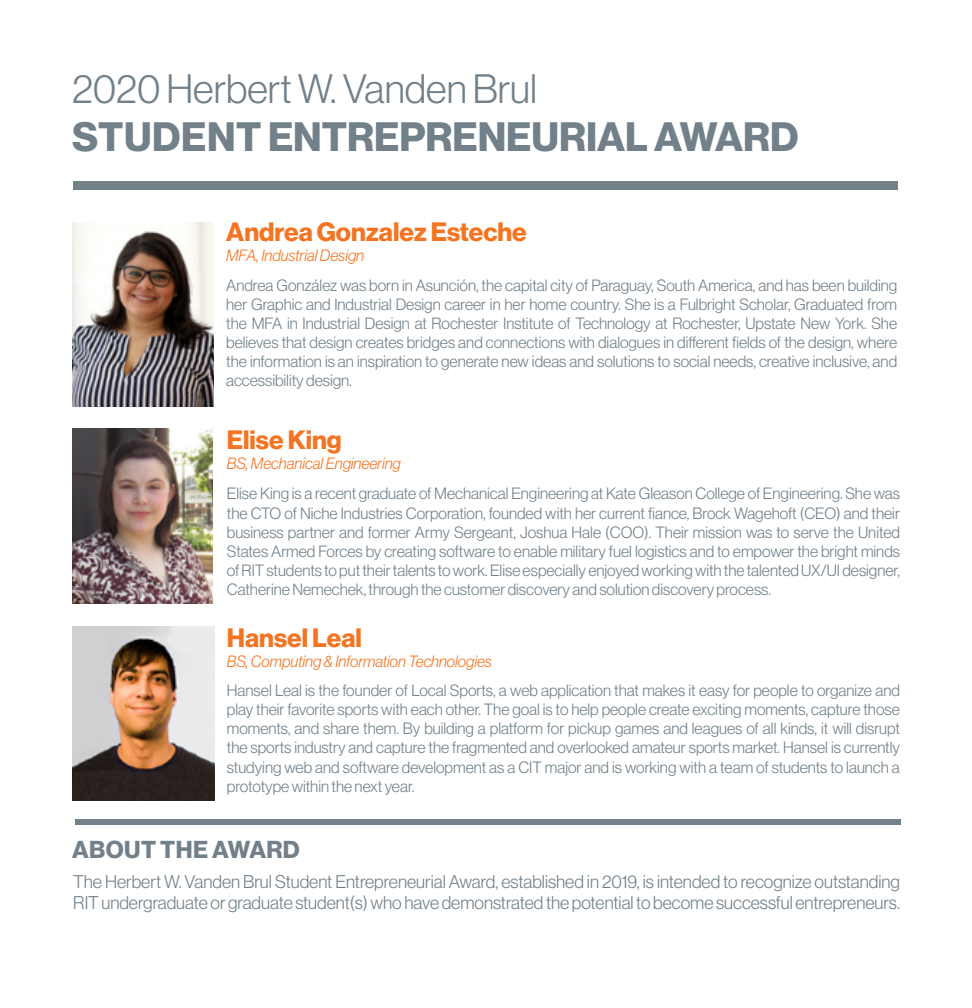
<style>
.page{position:relative;width:972px;height:1008px;background:#fff}
.page>*{position:absolute;margin:0;border:0;box-sizing:border-box;transform-origin:0 0}
.t1{font:40.2px "N Haas Grotesk DS Std 75 Bd";color:#72808a}
.t2{font:40.2px "N Haas Grotesk DS Std 45 Lt";color:#72808a}
.t3{font:26px "N Haas Grotesk DS Std 75 Bd";color:#f47421}
.t4{font:24px "N Haas Grotesk DS Std 75 Bd";letter-spacing:.015em;color:#72808a}
.t5{font:18px/21.6px "N Haas Grotesk DS Std 45 Lt";color:#72808a}
.t6{font:16px/19.2px "N Haas Grotesk DS Std 45 Lt";color:#72808a;text-align:justify}
.t7{font:16px "N Haas Grotesk DS Std 46 Lt It";color:#f47421}
</style>
<div class="page">
<div style="left:73px;top:181px;width:825px;height:9px;background:#72808a"></div>
<img style="left:73px;top:428px;width:140px;height:175px">
<img style="left:72px;top:222px;width:141px;height:184px">
<img style="left:73px;top:627px;width:141px;height:173px">
<div style="left:75px;top:820px;width:825px;height:5px;background:#72808a"></div>
<h1 class="t2" style="left:72px;top:66px;width:467px">2020 Herbert W. Vanden Brul</h1>
<h1 class="t1" style="left:72px;top:114px;width:728px">STUDENT ENTREPRENEURIAL AWARD</h1>
<h2 class="t3" style="left:226px;top:217px;width:302px">Andrea Gonzalez Esteche</h2>
<p class="t7" style="left:226px;top:246px;width:139px">MFA, Industrial Design</p>
<p class="t6" style="left:226px;top:275px;width:673px">Andrea González was born in Asunción, the capital city of Paraguay, South America, and has been building her Graphic and Industrial Design career in her home country. She is a Fulbright Scholar, Graduated from the MFA in Industrial Design at Rochester Institute of Technology at Rochester, Upstate New York. She believes that design creates bridges and connections with dialogues in different fields of the design, where the information is an inspiration to generate new ideas and solutions to social needs, creative inclusive, and accessibility design.</p>
<h2 class="t3" style="left:227px;top:424px;width:116px">Elise King</h2>
<p class="t7" style="left:227px;top:454px;width:175px">BS, Mechanical Engineering</p>
<p class="t6" style="left:227px;top:484px;width:675px">Elise King is a recent graduate of Mechanical Engineering at Kate Gleason College of Engineering. She was the CTO of Niche Industries Corporation, founded with her current fiance, Brock Wagehoft (CEO) and their business partner and former Army Sergeant, Joshua Hale (COO). Their mission was to serve the United States Armed Forces by creating software to enable military fuel logistics and to empower the bright minds of RIT students to put their talents to work. Elise especially enjoyed working with the talented UX/UI designer, Catherine Nemechek, through the customer discovery and solution discovery process.</p>
<h2 class="t3" style="left:227px;top:623px;width:136px">Hansel Leal</h2>
<p class="t7" style="left:227px;top:652px;width:267px">BS, Computing &amp; Information Technologies</p>
<p class="t6" style="left:227px;top:681px;width:675px">Hansel Leal is the founder of Local Sports, a web application that makes it easy for people to organize and play their favorite sports with each other. The goal is to help people create exciting moments, capture those moments, and share them. By building a platform for pickup games and leagues of all kinds, it will disrupt the sports industry and capture the fragmented and overlooked amateur sports market. Hansel is currently studying web and software development as a CIT major and is working with a team of students to launch a prototype within the next year.</p>
<h3 class="t4" style="left:72px;top:836px;width:229px">ABOUT THE AWARD</h3>
<p class="t5" style="left:73px;top:871px;width:828px">The Herbert W. Vanden Brul Student Entrepreneurial Award, established in 2019, is intended to recognize outstanding<br>RIT undergraduate or graduate student(s) who have demonstrated the potential to become successful entrepreneurs.</p>
</div>
